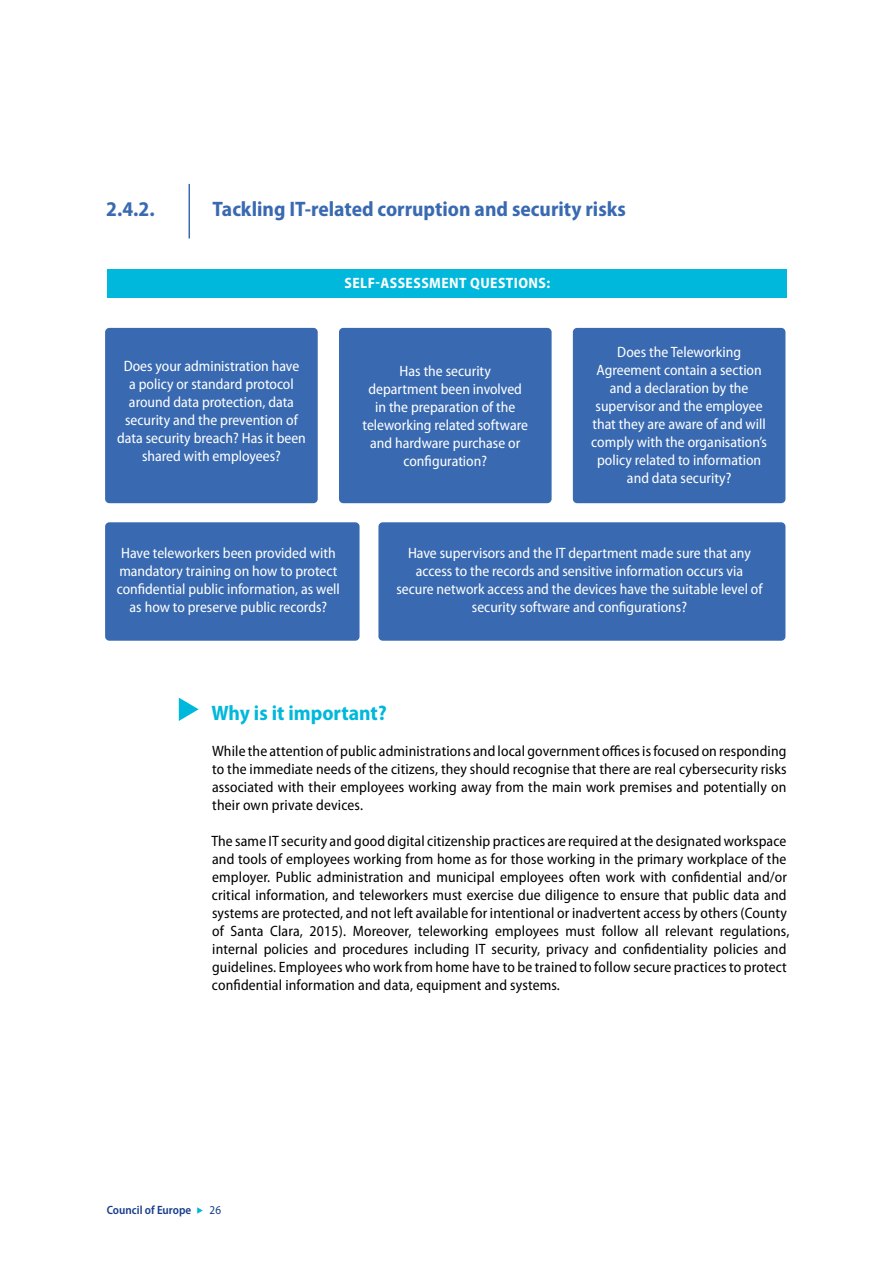
<style>
.page{position:relative;width:893px;height:1263px;background:#fff}
.page>*{position:absolute;margin:0;border:0;box-sizing:border-box;transform-origin:0 0}
.t1{font:700 semi-condensed 21px "Myriad Pro";color:#396ab1}
.t2{font:700 semi-condensed 21px "Myriad Pro";color:#00b8db}
.t3{font:semi-condensed 15px/18px "Myriad Pro";letter-spacing:.01em;color:#000;text-align:justify}
.t4{font:semi-condensed 15px/18px "Myriad Pro";color:#fff;text-align:center}
.t5{font:700 semi-condensed 15px "Myriad Pro";letter-spacing:.03em;color:#fff}
.t6{font:600 semi-condensed 12px "Myriad Pro";color:#153d8a}
.t7{font:semi-condensed 12px "Myriad Pro";color:#153d8a}
</style>
<div class="page">
<svg style="left:197px;top:1207px;width:6px;height:7px"></svg>
<svg style="left:179px;top:698px;width:20px;height:23px"></svg>
<hr style="left:189px;top:184px;width:1px;height:54px;background:#396ab1">
<div style="left:107px;top:269px;width:680px;height:28px;background:#00b8db"></div>
<div style="left:105px;top:328px;width:213px;height:175px;background:#396ab1;border-radius:4px"></div>
<div style="left:105px;top:522px;width:255px;height:119px;background:#396ab1;border-radius:4px"></div>
<div style="left:339px;top:328px;width:213px;height:175px;background:#396ab1;border-radius:4px"></div>
<div style="left:378px;top:522px;width:407px;height:119px;background:#396ab1;border-radius:4px"></div>
<div style="left:573px;top:328px;width:212px;height:175px;background:#396ab1;border-radius:4px"></div>
<h1 class="t1" style="left:106px;top:197px;width:50px">2.4.2.</h1>
<h1 class="t1" style="left:213px;top:197px;width:415px">Tackling IT-related corruption and security risks</h1>
<p class="t5" style="left:344px;top:275px;width:207px">SELF-ASSESSMENT QUESTIONS:</p>
<p class="t4" style="left:117px;top:358px;width:190px">Does your administration have<br>a policy or standard protocol around data protection, data security and the prevention of data security breach? Has it been shared with employees?</p>
<p class="t4" style="left:363px;top:363px;width:167px">Has the security<br>department been involved in the preparation of the teleworking related software and hardware purchase or configuration?</p>
<p class="t4" style="left:591px;top:343px;width:177px">Does the Teleworking<br>Agreement contain a section and a declaration by the supervisor and the employee that they are aware of and will comply with the organisation’s policy related to information and data security?</p>
<p class="t4" style="left:117px;top:544px;width:225px">Have teleworkers been provided with mandatory training on how to protect confidential public information, as well as how to preserve public records?</p>
<p class="t4" style="left:396px;top:544px;width:368px">Have supervisors and the IT department made sure that any access to the records and sensitive information occurs via secure network access and the devices have the suitable level of security software and configurations?</p>
<h1 class="t2" style="left:211px;top:701px;width:177px">Why is it important?</h1>
<p class="t3" style="left:212px;top:742px;width:576px">While the attention of public administrations and local government offices is focused on responding to the immediate needs of the citizens, they should recognise that there are real cybersecurity risks associated with their employees working away from the main work premises and potentially on their own private devices.</p>
<p class="t3" style="left:211px;top:832px;width:580px;text-align:left">The same IT security and good digital citizenship practices are required at the designated workspace and tools of employees working from home as for those working in the primary workplace of the employer. Public administration and municipal employees often work with confidential and/or critical information, and teleworkers must exercise due diligence to ensure that public data and systems are protected, and not left available for intentional or inadvertent access by others (County of Santa Clara, 2015). Moreover, teleworking employees must follow all relevant regulations, internal policies and procedures including IT security, privacy and confidentiality policies and guidelines. Employees who work from home have to be trained to follow secure practices to protect confidential information and data, equipment and systems.</p>
<p class="t6" style="left:107px;top:1203px;width:86px">Council of Europe</p>
<p class="t7" style="left:210px;top:1203px;width:13px">26</p>
</div>
